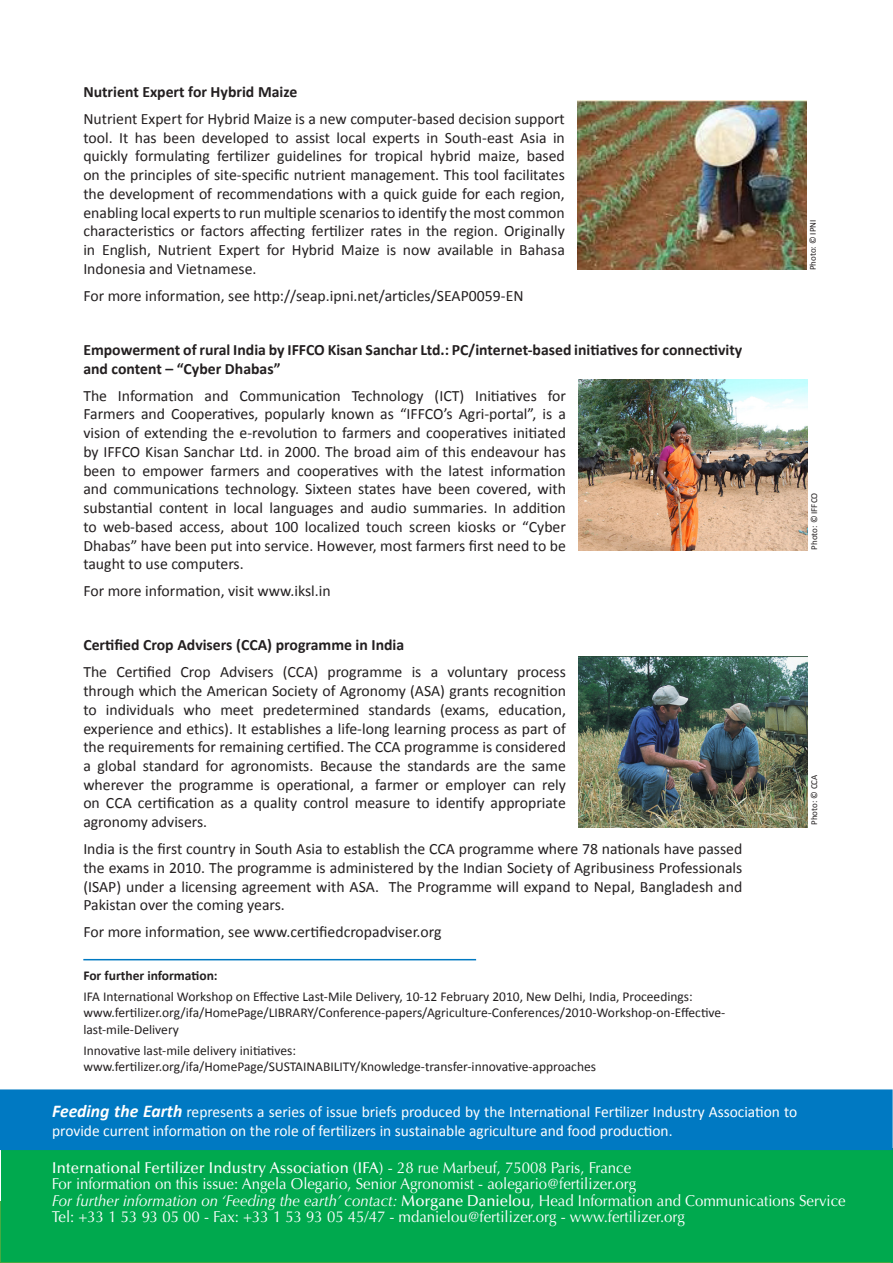
<style>
.page{position:relative;width:893px;height:1263px;background:#fff}
.page>*{position:absolute;margin:0;border:0;box-sizing:border-box;transform-origin:0 0}
.t1{font:15.75px/18.8px "Calibri";color:#231f20;text-align:justify}
.t2{font:15.75px/16.5px "Optima LT Std";color:#fff;scale:.95 1}
.t3{font:15.75px/18.8px "Calibri";color:#fff}
.t4{font:700 15.75px/18.8px "Calibri";color:#231f20}
.t5{font:600 15px "Optima LT Std";color:#fff;scale:.95 1}
.t6{font:13.5px/16.5px "Calibri";color:#231f20}
.t7{font:700 13.5px "Calibri";color:#231f20}
.t8{font:9px "Calibri";color:#231f20}
.s1{font-weight:700;font-style:italic;font-size:18px}
.s2{font-weight:500}
.s3{font-style:italic}
</style>
<div class="page">
<div style="left:1px;top:1148px;width:892px;height:114px;background:#00a94e"></div>
<hr style="left:83px;top:959px;width:393px;height:1px;background:#0079c2">
<div style="left:0;top:1090px;width:892px;height:59px;background:#0079c2"></div>
<div style="left:0;top:1089px;width:893px;height:61px;border:2px solid #0079c2"></div>
<img style="left:579px;top:379px;width:229px;height:171px">
<img style="left:578px;top:100px;width:229px;height:170px">
<img style="left:579px;top:656px;width:229px;height:171px">
<p class="t4" style="left:83px;top:82px;width:215px">Nutrient Expert for Hybrid Maize</p>
<p class="t1" style="left:83px;top:109px;width:483px">Nutrient Expert for Hybrid Maize is a new computer-based decision support tool. It has been developed to assist local experts in South-east Asia in quickly formulating fertilizer guidelines for tropical hybrid maize, based on the principles of site-specific nutrient management. This tool facilitates the development of recommendations with a quick guide for each region, enabling local experts to run multiple scenarios to identify the most common characteristics or factors affecting fertilizer rates in the region. Originally in English, Nutrient Expert for Hybrid Maize is now available in Bahasa Indonesia and Vietnamese.</p>
<p class="t1" style="left:83px;top:285px;width:442px">For more information, see http://seap.ipni.net/articles/SEAP0059-EN</p>
<p class="t4" style="left:83px;top:339px;width:661px">Empowerment of rural India by IFFCO Kisan Sanchar Ltd.: PC/internet-based initiatives for connectivity and content – “Cyber Dhabas”</p>
<p class="t1" style="left:83px;top:385px;width:484px">The Information and Communication Technology (ICT) Initiatives for Farmers and Cooperatives, popularly known as “IFFCO’s Agri-portal”, is a vision of extending the e-revolution to farmers and cooperatives initiated by IFFCO Kisan Sanchar Ltd. in 2000. The broad aim of this endeavour has been to empower farmers and cooperatives with the latest information and communications technology. Sixteen states have been covered, with substantial content in local languages and audio summaries. In addition to web-based access, about 100 localized touch screen kiosks or “Cyber Dhabas” have been put into service. However, most farmers first need to be taught to use computers.</p>
<p class="t1" style="left:83px;top:581px;width:249px">For more information, visit www.iksl.in</p>
<p class="t8" style="left:807px;top:270px;width:52px;rotate:-90deg">Photo: © IPNI</p>
<p class="t8" style="left:808px;top:550px;width:58px;rotate:-90deg">Photo: © IFFCO</p>
<p class="t4" style="left:83px;top:635px;width:322px">Certified Crop Advisers (CCA) programme in India</p>
<p class="t1" style="left:83px;top:662px;width:484px">The Certified Crop Advisers (CCA) programme is a voluntary process through which the American Society of Agronomy (ASA) grants recognition to individuals who meet predetermined standards (exams, education, experience and ethics). It establishes a life-long learning process as part of the requirements for remaining certified. The CCA programme is considered a global standard for agronomists. Because the standards are the same wherever the programme is operational, a farmer or employer can rely on CCA certification as a quality control measure to identify appropriate agronomy advisers.</p>
<p class="t1" style="left:83px;top:839px;width:661px">India is the first country in South Asia to establish the CCA programme where 78 nationals have passed the exams in 2010. The programme is administered by the Indian Society of Agribusiness Professionals (ISAP) under a licensing agreement with ASA. The Programme will expand to Nepal, Bangladesh and Pakistan over the coming years.</p>
<p class="t1" style="left:83px;top:922px;width:360px">For more information, see www.certifiedcropadviser.org</p>
<p class="t7" style="left:83px;top:967px;width:136px">For further information:</p>
<p class="t6" style="left:83px;top:987px;width:643px">IFA International Workshop on Effective Last-Mile Delivery, 10-12 February 2010, New Delhi, India, Proceedings: www.fertilizer.org/ifa/HomePage/LIBRARY/Conference-papers/Agriculture-Conferences/2010-Workshop-on-Effective&shy;last-mile-Delivery</p>
<p class="t6" style="left:83px;top:1041px;width:514px">Innovative last-mile delivery initiatives: www.fertilizer.org/ifa/HomePage/SUSTAINABILITY/Knowledge-transfer-innovative-approaches</p>
<p class="t3" style="left:52px;top:1102px;width:747px"><span class="s1">Feeding the Earth</span> represents a series of issue briefs produced by the International Fertilizer Industry Association to provide current information on the role of fertilizers in sustainable agriculture and food production.</p>
<p class="t8" style="left:808px;top:825px;width:52px;rotate:-90deg">Photo: © CCA</p>
<p class="t2" style="left:52px;top:1159px;width:837px"><span class="s2">International Fertilizer Industry Association (IFA)</span> - 28 rue Marbeuf, 75008 Paris, France<br>For information on this issue: Angela Olegario, Senior Agronomist - aolegario@fertilizer.org<br><span class="s3">For further information on ‘Feeding the earth’ contact:</span> <span class="s2">Morgane Danielou</span>, Head Information and Communications Service Tel: +33 1 53 93 05 00 - Fax: +33 1 53 93 05 45/47 - mdanielou@fertilizer.org - www.fertilizer.org</p>
<p class="t5" style="left:38px;top:1212px;width:289px">International Fertilizer Industry Association</p>
</div>
